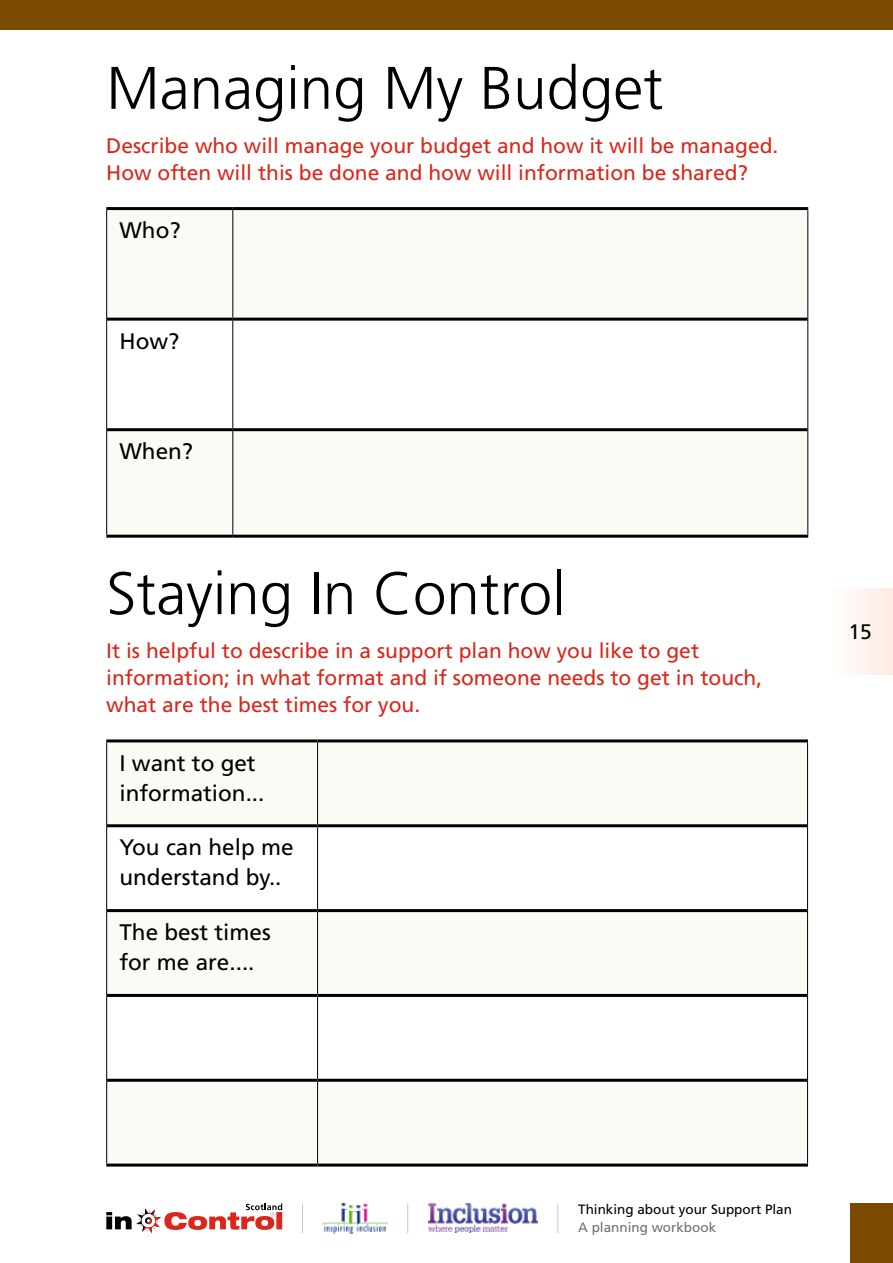
<style>
.page{position:relative;width:893px;height:1263px;background:#fff}
.page>*{position:absolute;margin:0;border:0;box-sizing:border-box;transform-origin:0 0}
.t1{font:300 60px "Frutiger";color:#000}
.t2{font:22.5px/30px "Frutiger";color:#000}
.H1_strap_LAST{font:21px/27px "Frutiger";color:#db261b}
.t3{font:21px "Frutiger";color:#000}
.t4{font:13.5px "Frutiger";color:#000}
.t5{font:13.5px "Frutiger";color:#706f6f}
</style>
<div class="page">
<div style="left:829px;top:589px;width:64px;height:85px;background:linear-gradient(to right,#fff,#fcebe3)"></div>
<img style="left:428px;top:1204px;width:109px;height:29px">
<svg style="left:106px;top:1203px;width:176px;height:30px"></svg>
<hr style="left:302px;top:1203px;width:1px;height:30px;background:#c6c6c6">
<hr style="left:407px;top:1203px;width:1px;height:30px;background:#c6c6c6">
<hr style="left:557px;top:1203px;width:1px;height:30px;background:#c6c6c6">
<img style="left:323px;top:1203px;width:64px;height:30px">
<div style="left:0;top:0;width:893px;height:30px;background:#7a4a00"></div>
<div style="left:850px;top:1203px;width:43px;height:60px;background:#7a4a00"></div>
<div style="left:107px;top:210px;width:700px;height:325px;background:#fbfaf5"></div>
<svg style="left:107px;top:321px;width:700px;height:107px"></svg>
<hr style="left:106px;top:207px;width:127px;height:3px;background:#000">
<hr style="left:233px;top:207px;width:575px;height:3px;background:#000">
<hr style="left:107px;top:318px;width:126px;height:3px;background:#000">
<hr style="left:233px;top:318px;width:574px;height:3px;background:#000">
<hr style="left:107px;top:428px;width:126px;height:3px;background:#000">
<hr style="left:233px;top:428px;width:574px;height:3px;background:#000">
<hr style="left:106px;top:535px;width:127px;height:3px;background:#000">
<hr style="left:233px;top:535px;width:575px;height:3px;background:#000">
<hr style="left:106px;top:210px;width:1px;height:109px;background:#000">
<hr style="left:232px;top:210px;width:1px;height:108px;background:#000">
<hr style="left:807px;top:210px;width:1px;height:109px;background:#000">
<hr style="left:106px;top:319px;width:1px;height:111px;background:#000">
<hr style="left:232px;top:321px;width:1px;height:107px;background:#000">
<hr style="left:807px;top:319px;width:1px;height:111px;background:#000">
<hr style="left:106px;top:430px;width:1px;height:105px;background:#000">
<hr style="left:232px;top:431px;width:1px;height:104px;background:#000">
<hr style="left:807px;top:430px;width:1px;height:105px;background:#000">
<svg style="left:107px;top:827px;width:700px;height:252px"></svg>
<hr style="left:106px;top:739px;width:212px;height:3px;background:#000">
<hr style="left:318px;top:739px;width:490px;height:3px;background:#000">
<hr style="left:107px;top:824px;width:211px;height:3px;background:#000">
<hr style="left:318px;top:824px;width:489px;height:3px;background:#000">
<hr style="left:107px;top:909px;width:211px;height:3px;background:#000">
<hr style="left:318px;top:909px;width:489px;height:3px;background:#000">
<hr style="left:107px;top:994px;width:211px;height:3px;background:#000">
<hr style="left:318px;top:994px;width:489px;height:3px;background:#000">
<hr style="left:107px;top:1079px;width:211px;height:3px;background:#000">
<hr style="left:318px;top:1079px;width:489px;height:3px;background:#000">
<hr style="left:106px;top:1163px;width:212px;height:3px;background:#000">
<hr style="left:318px;top:1163px;width:490px;height:3px;background:#000">
<hr style="left:106px;top:742px;width:1px;height:84px;background:#000">
<hr style="left:317px;top:742px;width:1px;height:82px;background:#000">
<hr style="left:807px;top:742px;width:1px;height:84px;background:#000">
<hr style="left:106px;top:826px;width:1px;height:84px;background:#000">
<hr style="left:317px;top:827px;width:1px;height:82px;background:#000">
<hr style="left:807px;top:826px;width:1px;height:84px;background:#000">
<hr style="left:106px;top:910px;width:1px;height:85px;background:#000">
<hr style="left:317px;top:912px;width:1px;height:82px;background:#000">
<hr style="left:807px;top:910px;width:1px;height:85px;background:#000">
<hr style="left:106px;top:995px;width:1px;height:85px;background:#000">
<hr style="left:317px;top:997px;width:1px;height:82px;background:#000">
<hr style="left:807px;top:995px;width:1px;height:85px;background:#000">
<hr style="left:106px;top:1080px;width:1px;height:83px;background:#000">
<hr style="left:317px;top:1082px;width:1px;height:81px;background:#000">
<hr style="left:807px;top:1080px;width:1px;height:83px;background:#000">
<h1 class="t1" style="left:106px;top:54px;width:558px">Managing My Budget</h1>
<p class="H1_strap_LAST" style="left:106px;top:132px;width:674px">Describe who will manage your budget and how it will be managed.<br>How often will this be done and how will information be shared?</p>
<h5 class="t2" style="left:119px;top:215px;width:63px">Who?</h5>
<h5 class="t2" style="left:119px;top:326px;width:61px">How?</h5>
<h5 class="t2" style="left:119px;top:437px;width:75px">When?</h5>
<h1 class="t1" style="left:106px;top:559px;width:461px">Staying In Control</h1>
<p class="H1_strap_LAST" style="left:106px;top:637px;width:657px">It is helpful to describe in a support plan how you like to get information; in what format and if someone needs to get in touch, what are the best times for you.</p>
<h5 class="t2" style="left:119px;top:748px;width:147px">I want to get information...</h5>
<h5 class="t2" style="left:119px;top:833px;width:176px">You can help me understand by..</h5>
<h5 class="t2" style="left:119px;top:917px;width:153px">The best times for me are....</h5>
<p class="t3" style="left:848px;top:620px;width:25px">15</p>
<p class="t4" style="left:578px;top:1201px;width:215px">Thinking about your Support Plan</p>
<p class="t5" style="left:578px;top:1219px;width:140px">A planning workbook</p>
</div>
